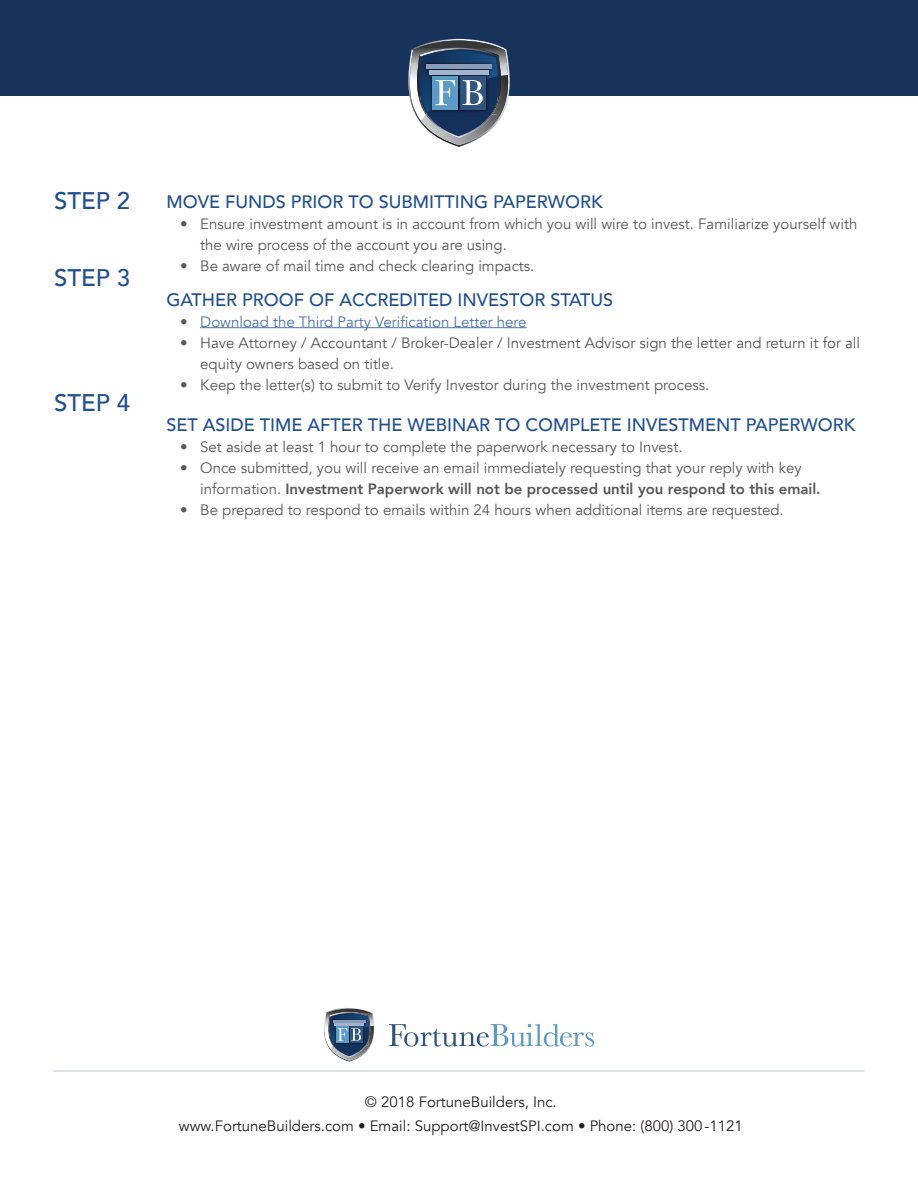
<style>
.page{position:relative;width:918px;height:1188px;background:#fff}
.page>*{position:absolute;margin:0;border:0;box-sizing:border-box;transform-origin:0 0}
.t1{font:500 24px "Avenir";color:#214f8f}
.t2{font:500 18px "Avenir";color:#214f8f}
.t3{font:15px/21px "Avenir";color:#57585a}
.t4{font:15px "Avenir";color:#231f20}
.t5{font:15px "Avenir";color:#4d72ac}
.s1{color:#57585a}
.s2{font-weight:800}
</style>
<div class="page">
<div style="left:0;top:0;width:918px;height:95px;background:#17335c"></div>
<svg style="left:404px;top:39px;width:106px;height:108px"></svg>
<hr style="left:200px;top:327px;width:327px;height:1px;background:#4d72ac">
<svg style="left:389px;top:1024px;width:205px;height:23px"></svg>
<svg style="left:324px;top:1008px;width:51px;height:54px"></svg>
<hr style="left:54px;top:1070px;width:810px;height:2px;background:#17335c">
<p class="t1" style="left:54px;top:180px;width:78px">STEP 2</p>
<p class="t1" style="left:54px;top:257px;width:78px">STEP 3</p>
<p class="t1" style="left:54px;top:382px;width:78px">STEP 4</p>
<p class="t2" style="left:166px;top:186px;width:438px">MOVE FUNDS PRIOR TO SUBMITTING PAPERWORK</p>
<p class="t3" style="left:200px;top:214px;width:659px;text-indent:-20px">• Ensure investment amount is in account from which you will wire to invest. Familiarize yourself with the wire process of the account you are using.</p>
<p class="t3" style="left:180px;top:256px;width:356px">• Be aware of mail time and check clearing impacts.</p>
<p class="t2" style="left:166px;top:284px;width:448px">GATHER PROOF OF ACCREDITED INVESTOR STATUS</p>
<p class="t5" style="left:180px;top:312px;width:348px"><span class="s1">•</span> Download the Third Party Verification Letter here</p>
<p class="t3" style="left:200px;top:332px;width:661px;text-indent:-20px">• Have Attorney / Accountant / Broker-Dealer / Investment Advisor sign the letter and return it for all equity owners based on title.</p>
<p class="t3" style="left:180px;top:374px;width:531px">• Keep the letter(s) to submit to Verify Investor during the investment process.</p>
<p class="t2" style="left:166px;top:409px;width:690px">SET ASIDE TIME AFTER THE WEBINAR TO COMPLETE INVESTMENT PAPERWORK</p>
<p class="t3" style="left:180px;top:436px;width:504px">• Set aside at least 1 hour to complete the paperwork necessary to Invest.</p>
<p class="t3" style="left:200px;top:457px;width:622px;text-indent:-20px">• Once submitted, you will receive an email immediately requesting that your reply with key information. <span class="s2">Investment Paperwork will not be processed until you respond to this email.</span></p>
<p class="t3" style="left:180px;top:499px;width:605px">• Be prepared to respond to emails within 24 hours when additional items are requested.</p>
<p class="t4" style="left:365px;top:1093px;width:193px">© 2018 FortuneBuilders, Inc.</p>
<p class="t4" style="left:179px;top:1117px;width:565px">www.FortuneBuilders.com • Email: Support@InvestSPI.com • Phone: (800) 300 -1121</p>
</div>
